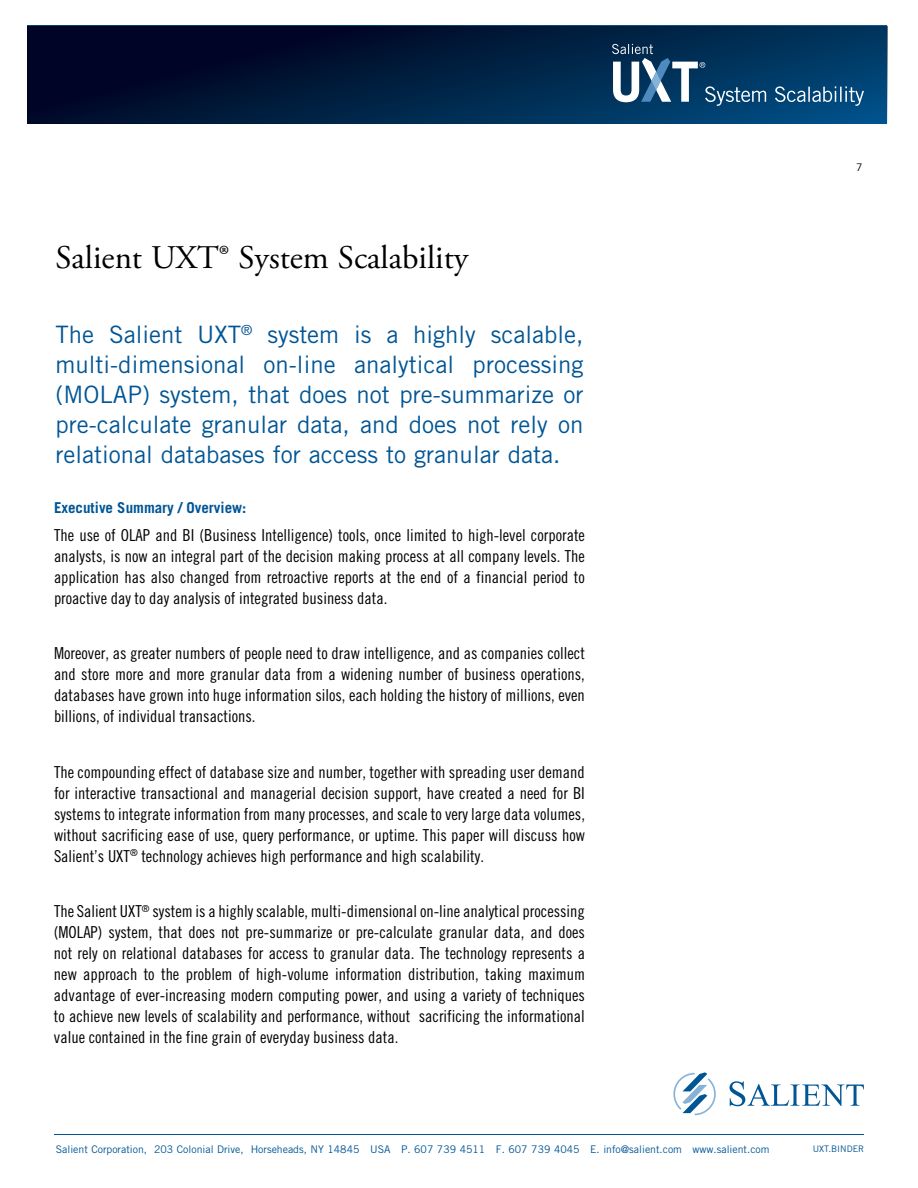
<style>
.page{position:relative;width:918px;height:1188px;background:#fff}
.page>*{position:absolute;margin:0;border:0;box-sizing:border-box;transform-origin:0 0}
.t1{font:33px "Adobe Garamond Pro";color:#000}
.t2{font:24px/30px "Trade Gothic LT Std";color:#005595;text-align:justify}
.t3{font:16.5px/21px "Trade Gothic LT Std Cn 18";color:#000;text-align:justify}
.t4{font:700 15px "Trade Gothic LT Std";color:#005595}
.t5{font:10.5px "Trade Gothic LT Std";color:#005595}
.t6{font:10.5px "Trade Gothic LT Std";color:#000}
.t7{font:9px "Trade Gothic LT Std";color:#005595}
</style>
<div class="page">
<img style="left:27px;top:26px;width:860px;height:98px">
<svg style="left:612px;top:44px;width:252px;height:62px;background:#245479"></svg>
<hr style="left:54px;top:1135px;width:810px;height:1px;background:#005595">
<svg style="left:673px;top:1072px;width:43px;height:43px"></svg>
<svg style="left:729px;top:1081px;width:135px;height:25px"></svg>
<h1 class="t1" style="left:56px;top:238px;width:414px">Salient UXT® System Scalability</h1>
<p class="t2" style="left:56px;top:319px;width:530px">The Salient UXT<sup>®</sup> system is a highly scalable, multi-dimensional on-line analytical processing (MOLAP) system, that does not pre-summarize or pre-calculate granular data, and does not rely on relational databases for access to granular data.</p>
<p class="t4" style="left:54px;top:498px;width:194px">Executive Summary / Overview:</p>
<p class="t3" style="left:54px;top:524px;width:533px">The use of OLAP and BI (Business Intelligence) tools, once limited to high-level corporate analysts, is now an integral part of the decision making process at all company levels. The application has also changed from retroactive reports at the end of a financial period to proactive day to day analysis of integrated business data.</p>
<p class="t3" style="left:54px;top:642px;width:532px">Moreover, as greater numbers of people need to draw intelligence, and as companies collect and store more and more granular data from a widening number of business operations, databases have grown into huge information silos, each holding the history of millions, even billions, of individual transactions.</p>
<p class="t3" style="left:54px;top:761px;width:533px">The compounding effect of database size and number, together with spreading user demand for interactive transactional and managerial decision support, have created a need for BI systems to integrate information from many processes, and scale to very large data volumes, without sacrificing ease of use, query performance, or uptime. This paper will discuss how Salient’s UXT<sup>®</sup> technology achieves high performance and high scalability.</p>
<p class="t3" style="left:54px;top:900px;width:533px">The Salient UXT<sup>®</sup> system is a highly scalable, multi-dimensional on-line analytical processing (MOLAP) system, that does not pre-summarize or pre-calculate granular data, and does not rely on relational databases for access to granular data. The technology represents a new approach to the problem of high-volume information distribution, taking maximum advantage of ever-increasing modern computing power, and using a variety of techniques to achieve new levels of scalability and performance, without sacrificing the informational value contained in the fine grain of everyday business data.</p>
<p class="t6" style="left:856px;top:161px;width:8px">7</p>
<p class="t5" style="left:56px;top:1143px;width:715px">Salient Corporation, 203 Colonial Drive, Horseheads, NY 14845 USA P. 607 739 4511 F. 607 739 4045 E. info@salient.com www.salient.com</p>
<p class="t7" style="left:813px;top:1143px;width:53px">UXT.BINDER</p>
</div>
